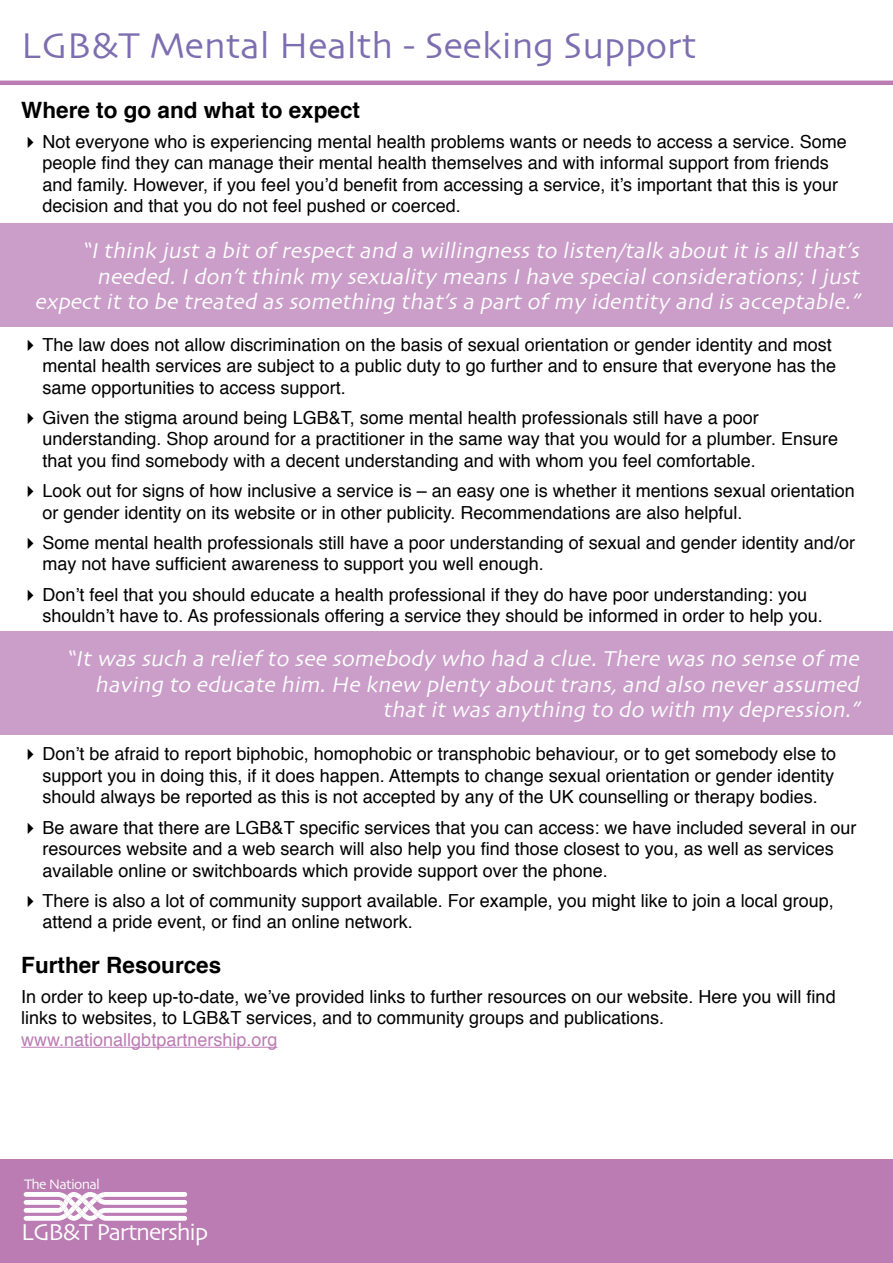
<style>
.page{position:relative;width:893px;height:1263px;background:#fff}
.page>*{position:absolute;margin:0;border:0;box-sizing:border-box;transform-origin:0 0}
.t1{font:37.5px "Skia";color:#7c6eb0}
.t2{font:24.15px "Skia";letter-spacing:-.05em;color:#fff}
.t3{font:italic 22.5px/25.5px "Skia";color:#fff;text-align:right}
.t4{font:700 22.5px "Helvetica";color:#000}
.t5{font:18px/21.6px "Helvetica";color:#000}
.t6{font:18px "Helvetica";color:#bb7cb3}
.t7{font:14.4px "Skia";letter-spacing:-.05em;color:#fff}
</style>
<div class="page">
<hr style="left:21px;top:1047px;width:256px;height:1px;background:#bb7cb3">
<div style="left:0;top:1160px;width:893px;height:103px;background:#bb7cb3"></div>
<svg style="left:24px;top:1192px;width:163px;height:29px"></svg>
<hr style="left:0;top:81px;width:893px;height:4px;background:#bb7cb3">
<div style="left:0;top:223px;width:893px;height:103px;background:#ca9ec9"></div>
<div style="left:0;top:631px;width:893px;height:104px;background:#ca9ec9"></div>
<h1 class="t1" style="left:21px;top:23px;width:677px">LGB&amp;T Mental Health - Seeking Support</h1>
<p class="t4" style="left:21px;top:91px;width:340px">Where to go and what to expect</p>
<p class="t5" style="left:43px;top:131px;width:806px">Not everyone who is experiencing mental health problems wants or needs to access a service. Some people find they can manage their mental health themselves and with informal support from friends and family. However, if you feel you’d benefit from accessing a service, it’s important that this is your decision and that you do not feel pushed or coerced.</p>
<p class="t3" style="left:35px;top:239px;width:831px">“Ithink justa bitofrespectand a willingnessto listen/talk aboutitisallthat’s needed.Idon’tthink my sexuality meansIhave specialconsiderations;Ij ust expectitto be treated assomething that’sa partofmy identity and isacceptable.”</p>
<p class="t5" style="left:43px;top:334px;width:795px">The law does not allow discrimination on the basis of sexual orientation or gender identity and most mental health services are subject to a public duty to go further and to ensure that everyone has the same opportunities to access support.</p>
<p class="t5" style="left:43px;top:407px;width:797px">Given the stigma around being LGB&amp;T, some mental health professionals still have a poor understanding. Shop around for a practitioner in the same way that you would for a plumber. Ensure that you find somebody with a decent understanding and with whom you feel comfortable.</p>
<p class="t5" style="left:43px;top:481px;width:814px">Look out for signs of how inclusive a service is – an easy one is whether it mentions sexual orientation or gender identity on its website or in other publicity. Recommendations are also helpful.</p>
<p class="t5" style="left:43px;top:532px;width:814px">Some mental health professionals still have a poor understanding of sexual and gender identity and/or may not have sufficient awareness to support you well enough.</p>
<p class="t5" style="left:43px;top:584px;width:782px">Don’t feel that you should educate a health professional if they do have poor understanding: you shouldn’t have to. As professionals offering a service they should be informed in order to help you.</p>
<p class="t3" style="left:67px;top:648px;width:799px">“Itwassuch a reliefto see somebody who had a clue.There wasno sense ofme having to educate him.He knew plenty abouttrans,and also neverassumed thatitwasanything to do with my depression.”</p>
<p class="t5" style="left:43px;top:744px;width:795px;text-align:justify">Don’t be afraid to report biphobic, homophobic or transphobic behaviour, or to get somebody else to support you in doing this, if it does happen. Attempts to change sexual orientation or gender identity should always be reported as this is not accepted by any of the UK counselling or therapy bodies.</p>
<p class="t5" style="left:43px;top:817px;width:816px">Be aware that there are LGB&amp;T specific services that you can access: we have included several in our resources website and a web search will also help you find those closest to you, as well as services available online or switchboards which provide support over the phone.</p>
<p class="t5" style="left:43px;top:890px;width:793px">There is also a lot of community support available. For example, you might like to join a local group, attend a pride event, or find an online network.</p>
<p class="t4" style="left:21px;top:946px;width:202px">Further Resources</p>
<p class="t5" style="left:21px;top:986px;width:816px">In order to keep up-to-date, we’ve provided links to further resources on our website. Here you will find links to websites, to LGB&amp;T services, and to community groups and publications.</p>
<p class="t6" style="left:21px;top:1026px;width:258px">www.nationallgbtpartnership.org</p>
<p class="t7" style="left:24px;top:1175px;width:77px">The National</p>
<h2 class="t2" style="left:21px;top:1218px;width:188px">LGB&amp;T Partnership</h2>
</div>
